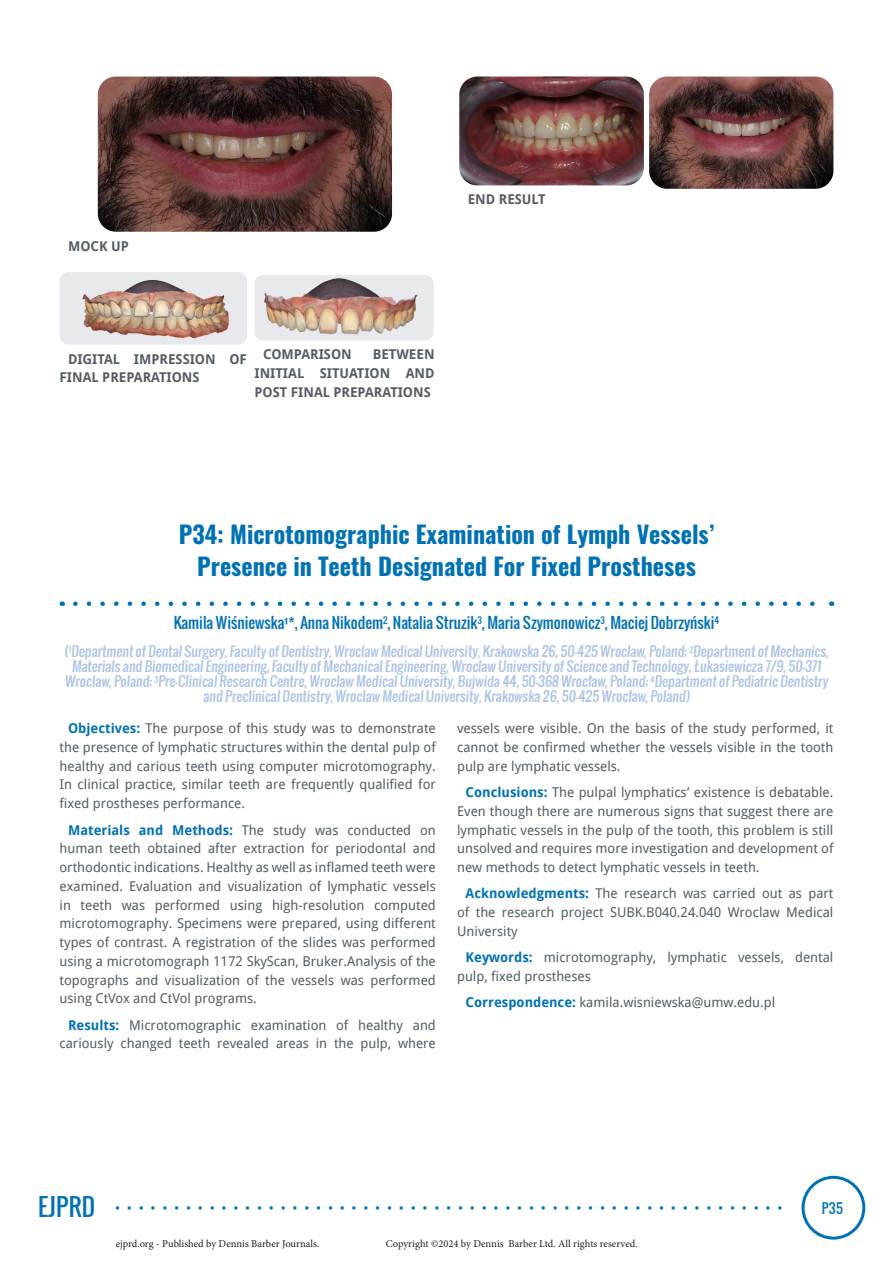
<style>
.page{position:relative;width:893px;height:1263px;background:#fff}
.page>*{position:absolute;margin:0;border:0;box-sizing:border-box;transform-origin:0 0}
.t1{font:700 24px/31.5px "Oswald";color:#0072b4;text-align:center}
.Email_affiliation{font:15px "Oswald";color:#0072b4}
.sub_heading{font:13.5px/18.8px "Droid Sans";color:#535e64;text-align:justify}
.Email_affiliation-2{font:13.5px/15px "Oswald";color:#adc4e5;text-align:center}
.Body_text{font:700 13.5px/18.8px "Droid Sans";color:#535e64}
.t2{font:13.5px "Droid Sans";color:#0072b4}
.t3{font:13.5px "Oswald";color:#0072b4}
.t4{font:10.5px "Minion Pro";color:#231f20}
.s1{font-weight:700;color:#0072b4}
.s2{font-family:"Oswald";font-size:24px}
</style>
<div class="page">
<div style="left:801px;top:1176px;width:64px;height:63px;border:3px solid #0072b4;border-radius:50%"></div>
<svg style="left:75px;top:601px;width:740px;height:5px"></svg>
<img style="left:98px;top:77px;width:294px;height:155px">
<img style="left:60px;top:272px;width:187px;height:73px">
<img style="left:254px;top:275px;width:180px;height:65px">
<img style="left:649px;top:77px;width:184px;height:112px">
<img style="left:459px;top:77px;width:185px;height:108px">
<p class="Body_text" style="left:68px;top:236px;width:62px">MOCK UP</p>
<p class="Body_text" style="left:468px;top:190px;width:79px">END RESULT</p>
<p class="Body_text" style="left:60px;top:349px;width:189px;text-indent:9px">DIGITAL IMPRESSION OF<br>FINAL PREPARATIONS</p>
<p class="Body_text" style="left:263px;top:345px;width:90px">COMPARISON</p>
<p class="Body_text" style="left:254px;top:345px;width:182px;text-align:justify;text-indent:118px">BETWEEN INITIAL SITUATION AND POST FINAL PREPARATIONS</p>
<h1 class="t1" style="left:179px;top:520px;width:537px">P34: Microtomographic Examination of Lymph Vessels’<br>Presence in Teeth Designated For Fixed Prostheses</h1>
<p class="Email_affiliation" style="left:174px;top:611px;width:547px">Kamila Wiśniewska¹*, Anna Nikodem<sup>2</sup>, Natalia Struzik<sup>3</sup>, Maria Szymonowicz<sup>3</sup>, Maciej Dobrzyński<sup>4</sup></p>
<p class="Email_affiliation-2" style="left:64px;top:644px;width:768px">(<sup>1</sup>Department of Dental Surgery,Faculty of Dentistry,Wroclaw Medical University,Krakowska 26,50-425 Wroclaw,Poland; <sup>2</sup>Department of Mechanics, Materials and Biomedical Engineering,Faculty of Mechanical Engineering,Wroclaw University of Science and Technology,Łukasiewicza 7/9,50-371<br>Wroclaw,Poland; <sup>3</sup>Pre-Clinical Research Centre,Wroclaw Medical University,Bujwida 44,50-368 Wrocław,Poland; <sup>4</sup>Department of Pediatric Dentistry and Preclinical Dentistry,Wroclaw Medical University,Krakowska 26,50-425 Wrocław,Poland)</p>
<p class="sub_heading" style="left:60px;top:718px;width:378px;text-indent:9px"><span class="s1">Objectives:</span> The purpose of this study was to demonstrate the presence of lymphatic structures within the dental pulp of healthy and carious teeth using computer microtomography.<br>In clinical practice, similar teeth are frequently qualified for fixed prostheses performance.</p>
<p class="sub_heading" style="left:60px;top:820px;width:378px;text-indent:9px"><span class="s1">Materials and Methods:</span> The study was conducted on human teeth obtained after extraction for periodontal and orthodontic indications. Healthy as well as inflamed teeth were examined. Evaluation and visualization of lymphatic vessels in teeth was performed using high-resolution computed microtomography. Specimens were prepared, using different types of contrast. A registration of the slides was performed using a microtomograph 1172 SkyScan, Bruker.Analysis of the topographs and visualization of the vessels was performed using CtVox and CtVol programs.</p>
<p class="sub_heading" style="left:60px;top:1015px;width:378px;text-align:right"><span class="s1">Results:</span> Microtomographic examination of healthy and cariously changed teeth revealed areas in the pulp, where</p>
<p class="sub_heading" style="left:457px;top:718px;width:378px">vessels were visible. On the basis of the study performed, it cannot be confirmed whether the vessels visible in the tooth pulp are lymphatic vessels.</p>
<p class="sub_heading" style="left:457px;top:782px;width:378px;text-indent:9px"><span class="s1">Conclusions:</span> The pulpal lymphatics’ existence is debatable.<br>Even though there are numerous signs that suggest there are lymphatic vessels in the pulp of the tooth, this problem is still unsolved and requires more investigation and development of new methods to detect lymphatic vessels in teeth.</p>
<p class="sub_heading" style="left:457px;top:884px;width:378px;text-indent:9px"><span class="s1">Acknowledgments:</span> The research was carried out as part of the research project SUBK.B040.24.040 Wroclaw Medical University</p>
<p class="sub_heading" style="left:457px;top:948px;width:378px;text-indent:9px"><span class="s1">Keywords:</span> microtomography, lymphatic vessels, dental pulp, fixed prostheses</p>
<p class="sub_heading" style="left:466px;top:993px;width:311px"><span class="s1">Correspondence:</span> kamila.wisniewska@umw.edu.pl</p>
<p class="t2" style="left:38px;top:1199px;width:746px"><span class="s2">EJPRD</span> •••••••••••••••••••••••••••••••••••••••••••••••••••••••••</p>
<p class="t3" style="left:822px;top:1198px;width:23px">P35</p>
<p class="t4" style="left:116px;top:1237px;width:205px">ejprd.org - Published by Dennis Barber Journals.</p>
<p class="t4" style="left:386px;top:1237px;width:254px">Copyright ©2024 by Dennis Barber Ltd. All rights reserved.</p>
</div>
